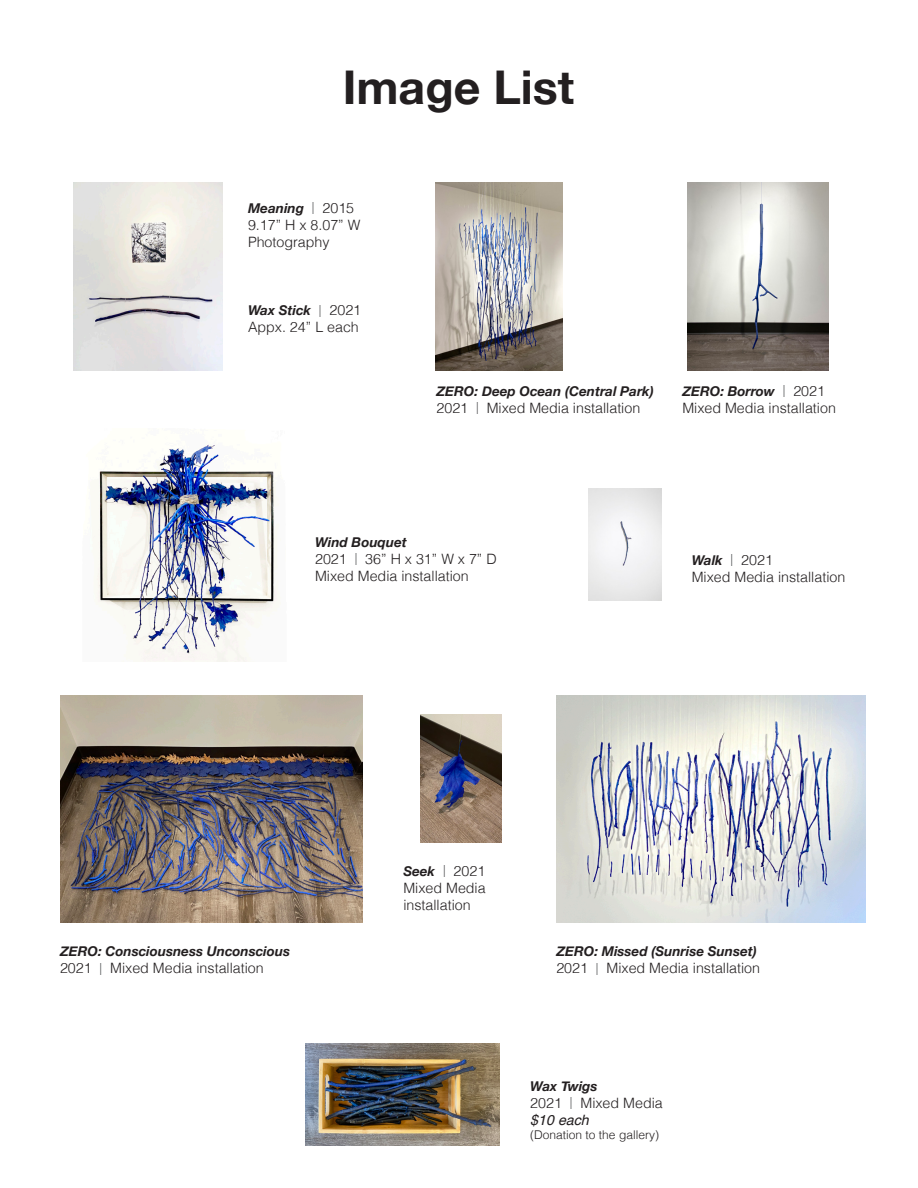
<style>
.page{position:relative;width:918px;height:1188px;background:#fff}
.page>*{position:absolute;margin:0;border:0;box-sizing:border-box;transform-origin:0 0}
.t1{font:700 46.5px "Helvetica Neue";color:#231f20}
.t2{font:300 14.25px "Helvetica";color:#231f20}
.t3{font:italic 14.25px "Helvetica";color:#231f20}
.t4{font:italic 700 13.5px "Helvetica Neue";color:#231f20}
.t5{font:300 12px "Helvetica";color:#231f20}
.s1{font-family:"Helvetica";font-weight:300;font-style:normal;font-size:12px;color:#57585a}
.s2{font-family:"Helvetica";font-weight:300;font-style:normal;font-size:14.25px}
.s3{font-size:12px;color:#57585a}
</style>
<div class="page">
<img style="left:90px;top:444px;width:191px;height:218px">
<img style="left:556px;top:695px;width:310px;height:227px">
<img style="left:60px;top:695px;width:302px;height:227px">
<img style="left:73px;top:183px;width:150px;height:188px">
<img style="left:589px;top:489px;width:72px;height:111px">
<img style="left:435px;top:183px;width:127px;height:188px">
<img style="left:421px;top:714px;width:81px;height:128px">
<img style="left:305px;top:1043px;width:195px;height:103px">
<img style="left:687px;top:183px;width:141px;height:188px">
<p class="t1" style="left:343px;top:51px;width:233px">Image List</p>
<p class="t4" style="left:248px;top:197px;width:108px">Meaning <span class="s1">|</span> <span class="s2">2015</span></p>
<p class="t2" style="left:248px;top:213px;width:114px">9.17” H x 8.07” W</p>
<p class="t2" style="left:248px;top:230px;width:83px">Photography</p>
<p class="t4" style="left:248px;top:300px;width:115px">Wax Stick <span class="s1">|</span> <span class="s2">2021</span></p>
<p class="t2" style="left:248px;top:315px;width:112px">Appx. 24” L each</p>
<p class="t4" style="left:436px;top:380px;width:219px">ZERO: Deep Ocean (Central Park)</p>
<p class="t2" style="left:436px;top:396px;width:205px">2021 <span class="s3">|</span> Mixed Media installation</p>
<p class="t4" style="left:682px;top:380px;width:144px">ZERO: Borrow <span class="s1">|</span> <span class="s2">2021</span></p>
<p class="t2" style="left:682px;top:396px;width:155px">Mixed Media installation</p>
<p class="t4" style="left:315px;top:531px;width:93px">Wind Bouquet</p>
<p class="t2" style="left:315px;top:547px;width:183px">2021 <span class="s3">|</span> 36” H x 31” W x 7” D</p>
<p class="t2" style="left:315px;top:564px;width:155px">Mixed Media installation</p>
<p class="t4" style="left:692px;top:549px;width:83px">Walk <span class="s1">|</span> <span class="s2">2021</span></p>
<p class="t2" style="left:692px;top:564px;width:155px">Mixed Media installation</p>
<p class="t4" style="left:403px;top:861px;width:83px">Seek <span class="s1">|</span> <span class="s2">2021</span></p>
<p class="t2" style="left:403px;top:876px;width:84px">Mixed Media</p>
<p class="t2" style="left:403px;top:893px;width:69px">installation</p>
<p class="t4" style="left:60px;top:941px;width:232px">ZERO: Consciousness Unconscious</p>
<p class="t2" style="left:60px;top:956px;width:205px">2021 <span class="s3">|</span> Mixed Media installation</p>
<p class="t4" style="left:556px;top:941px;width:202px">ZERO: Missed (Sunrise Sunset)</p>
<p class="t2" style="left:556px;top:956px;width:205px">2021 <span class="s3">|</span> Mixed Media installation</p>
<p class="t4" style="left:530px;top:1075px;width:69px">Wax Twigs</p>
<p class="t2" style="left:530px;top:1090px;width:134px">2021 <span class="s3">|</span> Mixed Media</p>
<p class="t3" style="left:530px;top:1109px;width:60px">$10 each</p>
<p class="t5" style="left:530px;top:1125px;width:130px">(Donation to the gallery)</p>
</div>
